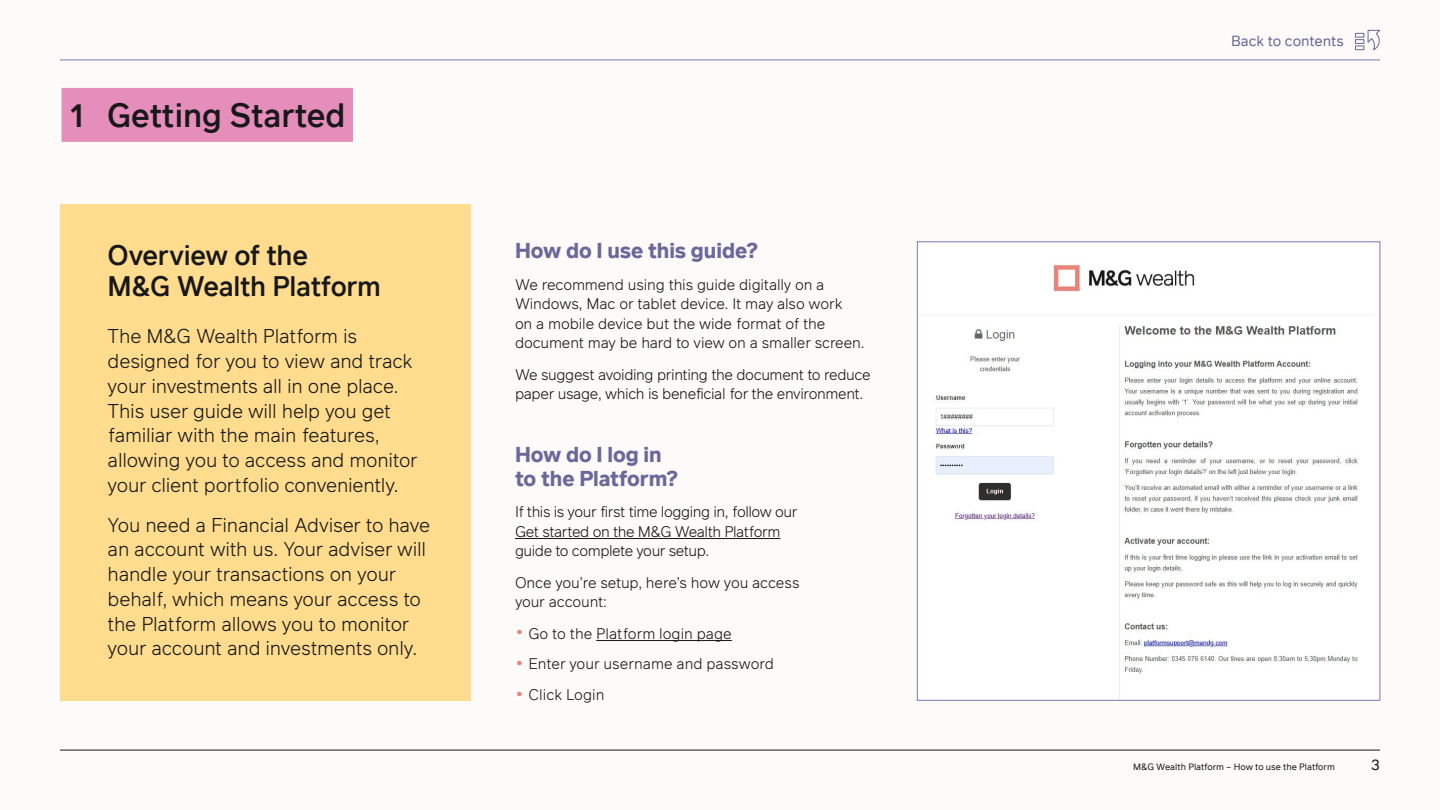
<style>
.page{position:relative;width:1440px;height:810px;background:#fcfbf9}
.page>*{position:absolute;margin:0;border:0;box-sizing:border-box;transform-origin:0 0}
.t1{font:500 32.25px "Infra";color:#181818}
.t2{font:500 27px/31.5px "Infra";letter-spacing:-.01em;color:#181818}
.t3{font:700 21px/24px "Infra";letter-spacing:-.005em;color:#6b679b}
.t4{font:300 19.5px/24.8px "Infra";letter-spacing:-.015em;color:#181818}
.t5{font:300 15px/19.5px "Infra";letter-spacing:-.015em;color:#181818}
.t6{font:300 15px/19.5px "Infra";letter-spacing:-.035em;color:#181818}
.t7{font:15px "Infra";color:#181818}
.t8{font:14.33px "Infra";letter-spacing:-.005em;color:#6b679b}
.t9{font:9px "Infra";color:#181818}
.s1{font-size:26.25px;color:#e98276}
</style>
<div class="page">
<hr style="left:60px;top:60px;width:1320px;height:1px;background:#7b76b6">
<hr style="left:60px;top:750px;width:1320px;height:1px;background:#181818">
<svg style="left:1355px;top:30px;width:25px;height:21px"></svg>
<div style="left:60px;top:204px;width:410px;height:496px;background:#ffdc8e"></div>
<div style="left:62px;top:88px;width:291px;height:54px;background:#e58ebb"></div>
<hr style="left:515px;top:538px;width:265px;height:1px;background:#181818">
<hr style="left:596px;top:640px;width:136px;height:1px;background:#181818">
<div style="left:917px;top:242px;width:463px;height:458px;background:#fff"></div>
<img style="left:935px;top:264px;width:424px;height:434px">
<h1 class="t1" style="left:69px;top:92px;width:278px">1 Getting Started</h1>
<h2 class="t2" style="left:108px;top:239px;width:275px">Overview of the<br>M&amp;G Wealth Platform</h2>
<p class="t4" style="left:108px;top:324px;width:311px">The M&amp;G Wealth Platform is designed for you to view and track your investments all in one place.<br>This user guide will help you get familiar with the main features, allowing you to access and monitor your client portfolio conveniently.</p>
<p class="t4" style="left:108px;top:512px;width:324px">You need a Financial Adviser to have an account with us. Your adviser will handle your transactions on your behalf, which means your access to the Platform allows you to monitor your account and investments only.</p>
<p class="t3" style="left:515px;top:238px;width:245px">How do I use this guide?</p>
<p class="t5" style="left:515px;top:274px;width:351px">We recommend using this guide digitally on a Windows, Mac or tablet device. It may also work<br>on a mobile device but the wide format of the document may be hard to view on a smaller screen.</p>
<p class="t5" style="left:515px;top:364px;width:357px">We suggest avoiding printing the document to reduce paper usage, which is beneficial for the environment.</p>
<p class="t3" style="left:515px;top:441px;width:165px">How do I log in to the Platform?</p>
<p class="t6" style="left:515px;top:502px;width:284px">If this is your first time logging in, follow our<br>Get started on the M&amp;G Wealth Platform guide to complete your setup.</p>
<p class="t5" style="left:515px;top:572px;width:286px">Once you’re setup, here’s how you access your account:</p>
<p class="t5" style="left:515px;top:623px;width:218px"><span class="s1">•</span> Go to the Platform login page</p>
<p class="t5" style="left:515px;top:654px;width:261px"><span class="s1">•</span> Enter your username and password</p>
<p class="t5" style="left:515px;top:685px;width:91px"><span class="s1">•</span> Click Login</p>
<p class="t8" style="left:1231px;top:31px;width:114px">Back to contents</p>
<p class="t9" style="left:1133px;top:761px;width:203px">M&amp;G Wealth Platform – How to use the Platform</p>
<p class="t7" style="left:1371px;top:754px;width:10px">3</p>
</div>
